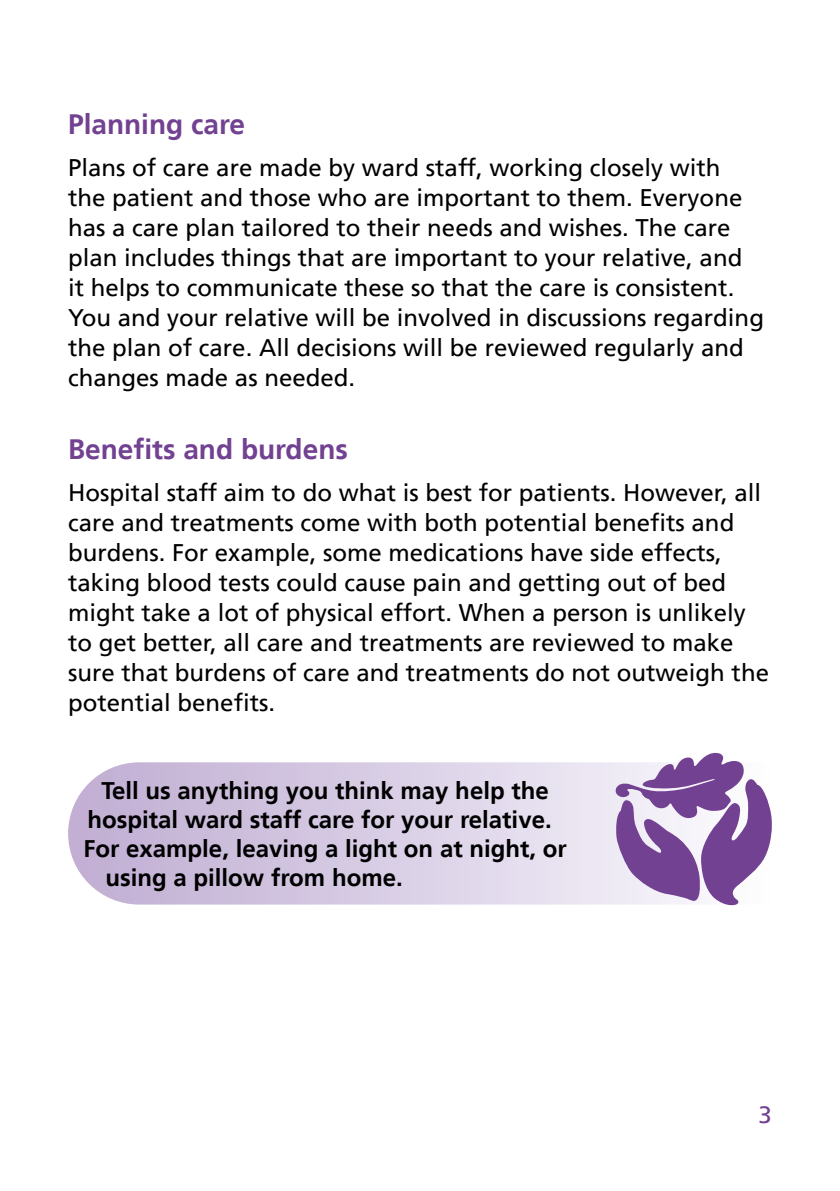
<style>
.page{position:relative;width:840px;height:1191px;background:#fff}
.page>*{position:absolute;margin:0;border:0;box-sizing:border-box;transform-origin:0 0}
.Main_Headings{font:700 28px "Frutiger LT";color:#724191}
.Body_Text{font:24px/30px "Frutiger LT";color:#000}
.Body_Text-2{font:700 24px "Frutiger LT";color:#000}
.t1{font:24px "Frutiger LT";color:#724191}
</style>
<div class="page">
<svg style="left:68px;top:762px;width:546px;height:142px"></svg>
<svg style="left:614px;top:752px;width:158px;height:154px"></svg>
<p class="Main_Headings" style="left:68px;top:108px;width:178px">Planning care</p>
<p class="Body_Text" style="left:68px;top:153px;width:697px">Plans of care are made by ward staff, working closely with<br>the patient and those who are important to them. Everyone has a care plan tailored to their needs and wishes. The care plan includes things that are important to your relative, and it helps to communicate these so that the care is consistent.<br>You and your relative will be involved in discussions regarding the plan of care. All decisions will be reviewed regularly and changes made as needed.</p>
<p class="Main_Headings" style="left:68px;top:433px;width:281px">Benefits and burdens</p>
<p class="Body_Text" style="left:68px;top:477px;width:702px">Hospital staff aim to do what is best for patients. However, all care and treatments come with both potential benefits and burdens. For example, some medications have side effects, taking blood tests could cause pain and getting out of bed might take a lot of physical effort. When a person is unlikely to get better, all care and treatments are reviewed to make sure that burdens of care and treatments do not outweigh the potential benefits.</p>
<p class="Body_Text-2" style="left:101px;top:777px;width:448px">Tell us anything you think may help the</p>
<p class="Body_Text-2" style="left:87px;top:805px;width:465px">hospital ward staff care for your relative.</p>
<p class="Body_Text-2" style="left:83px;top:834px;width:484px">For example, leaving a light on at night, or</p>
<p class="Body_Text-2" style="left:105px;top:863px;width:298px">using a pillow from home.</p>
<p class="t1" style="left:758px;top:1101px;width:15px">3</p>
</div>
